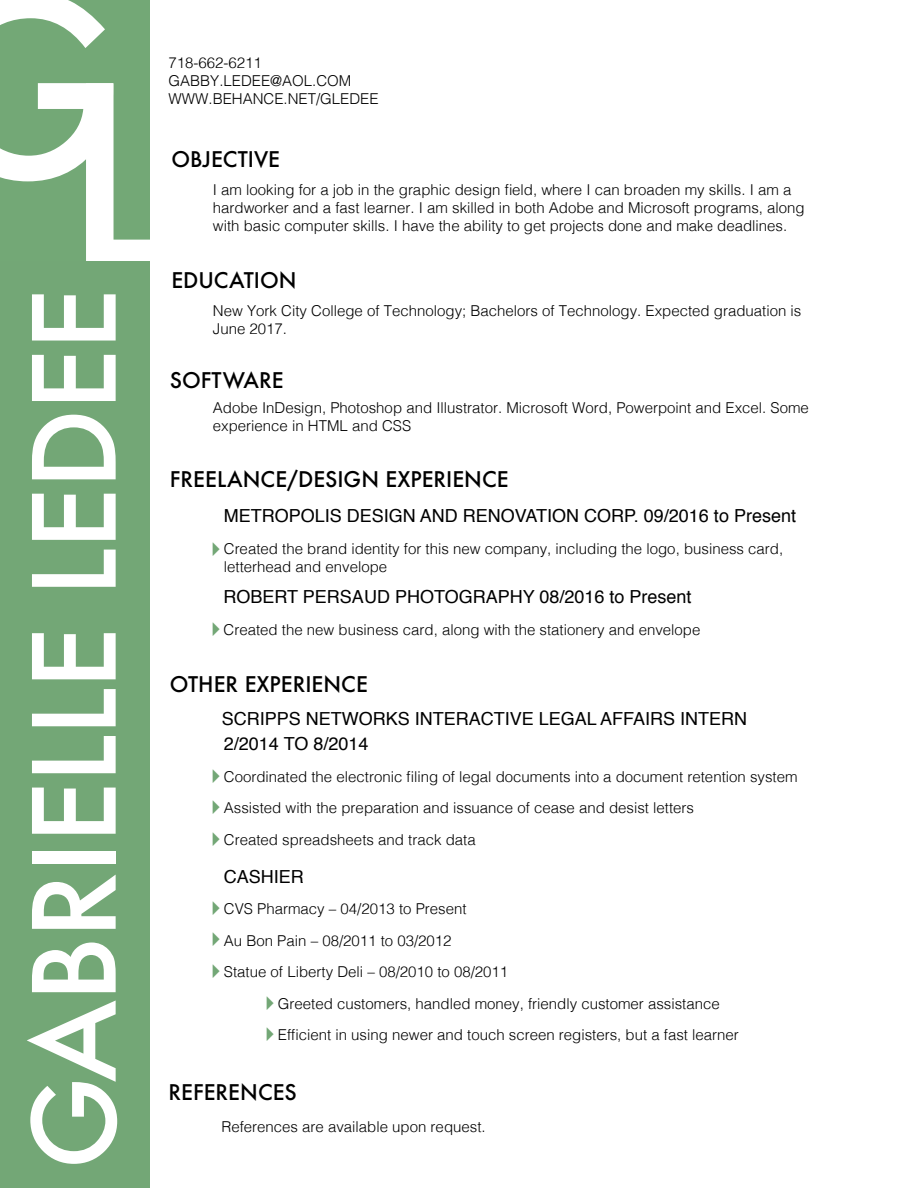
<style>
.page{position:relative;width:918px;height:1188px;background:#fff}
.page>*{position:absolute;margin:0;border:0;box-sizing:border-box;transform-origin:0 0}
.t1{font:500 241.65px "Futura";color:#fff}
.t2{font:500 111px "Futura";letter-spacing:-.02em;color:#fff}
.t3{font:500 21px "Futura";color:#000}
.t4{font:18px "Helvetica";color:#000}
.t5{font:18px "Arrowstfb";color:#73a776}
.t6{font:300 15px/18px "Helvetica";color:#000}
</style>
<div class="page">
<div style="left:0;top:0;width:150px;height:1188px;background:#73a776"></div>
<p class="t1" style="left:-78px;top:-34px;width:250px">GL</p>
<p class="t6" style="left:169px;top:52px;width:95px">718-662-6211</p>
<p class="t6" style="left:169px;top:70px;width:184px">GABBY.LEDEE@AOL.COM</p>
<p class="t6" style="left:169px;top:88px;width:212px">WWW.BEHANCE.NET/GLEDEE</p>
<p class="t3" style="left:171px;top:145px;width:110px">OBJECTIVE</p>
<p class="t6" style="left:213px;top:180px;width:580px">I am looking for a job in the graphic design field, where I can broaden my skills. I am a</p>
<p class="t6" style="left:213px;top:198px;width:593px">hardworker and a fast learner. I am skilled in both Adobe and Microsoft programs, along</p>
<p class="t6" style="left:213px;top:216px;width:576px">with basic computer skills. I have the ability to get projects done and make deadlines.</p>
<p class="t2" style="left:-2px;top:1170px;width:883px;rotate:-90deg">GABRIELLE LEDEE</p>
<p class="t3" style="left:171px;top:266px;width:127px">EDUCATION</p>
<p class="t6" style="left:213px;top:301px;width:590px">New York City College of Technology; Bachelors of Technology. Expected graduation is<br>June 2017.</p>
<p class="t3" style="left:170px;top:365px;width:115px">SOFTWARE</p>
<p class="t6" style="left:213px;top:397px;width:598px">Adobe InDesign, Photoshop and Illustrator. Microsoft Word, Powerpoint and Excel. Some experience in HTML and CSS</p>
<p class="t3" style="left:170px;top:465px;width:340px">FREELANCE/DESIGN EXPERIENCE</p>
<p class="t4" style="left:224px;top:502px;width:574px">METROPOLIS DESIGN AND RENOVATION CORP. 09/2016 to Present</p>
<p class="t6" style="left:224px;top:538px;width:561px">Created the brand identity for this new company, including the logo, business card, letterhead and envelope</p>
<p class="t5" style="left:213px;top:540px;width:10px">b</p>
<p class="t4" style="left:224px;top:583px;width:469px">ROBERT PERSAUD PHOTOGRAPHY 08/2016 to Present</p>
<p class="t6" style="left:224px;top:619px;width:478px">Created the new business card, along with the stationery and envelope</p>
<p class="t5" style="left:213px;top:620px;width:10px">b</p>
<p class="t3" style="left:170px;top:670px;width:199px">OTHER EXPERIENCE</p>
<p class="t4" style="left:222px;top:705px;width:527px">SCRIPPS NETWORKS INTERACTIVE LEGAL AFFAIRS INTERN</p>
<p class="t4" style="left:224px;top:730px;width:146px">2/2014 TO 8/2014</p>
<p class="t6" style="left:224px;top:766px;width:575px">Coordinated the electronic filing of legal documents into a document retention system</p>
<p class="t6" style="left:224px;top:798px;width:472px">Assisted with the preparation and issuance of cease and desist letters</p>
<p class="t5" style="left:213px;top:830px;width:10px">b</p>
<p class="t6" style="left:224px;top:829px;width:253px">Created spreadsheets and track data</p>
<p class="t5" style="left:213px;top:767px;width:10px">b</p>
<p class="t5" style="left:213px;top:799px;width:10px">b</p>
<p class="t4" style="left:224px;top:862px;width:82px">CASHIER</p>
<p class="t6" style="left:224px;top:899px;width:244px">CVS Pharmacy – 04/2013 to Present</p>
<p class="t6" style="left:224px;top:930px;width:229px">Au Bon Pain – 08/2011 to 03/2012</p>
<p class="t6" style="left:224px;top:962px;width:286px">Statue of Liberty Deli – 08/2010 to 08/2011</p>
<p class="t6" style="left:278px;top:993px;width:443px">Greeted customers, handled money, friendly customer assistance</p>
<p class="t6" style="left:278px;top:1025px;width:463px">Efficient in using newer and touch screen registers, but a fast learner</p>
<p class="t5" style="left:213px;top:900px;width:10px">b</p>
<p class="t5" style="left:213px;top:931px;width:10px">b</p>
<p class="t5" style="left:213px;top:963px;width:10px">b</p>
<p class="t5" style="left:267px;top:995px;width:10px">b</p>
<p class="t5" style="left:267px;top:1026px;width:10px">b</p>
<p class="t3" style="left:169px;top:1077px;width:130px">REFERENCES</p>
<p class="t6" style="left:221px;top:1116px;width:266px">References are available upon request.</p>
</div>
